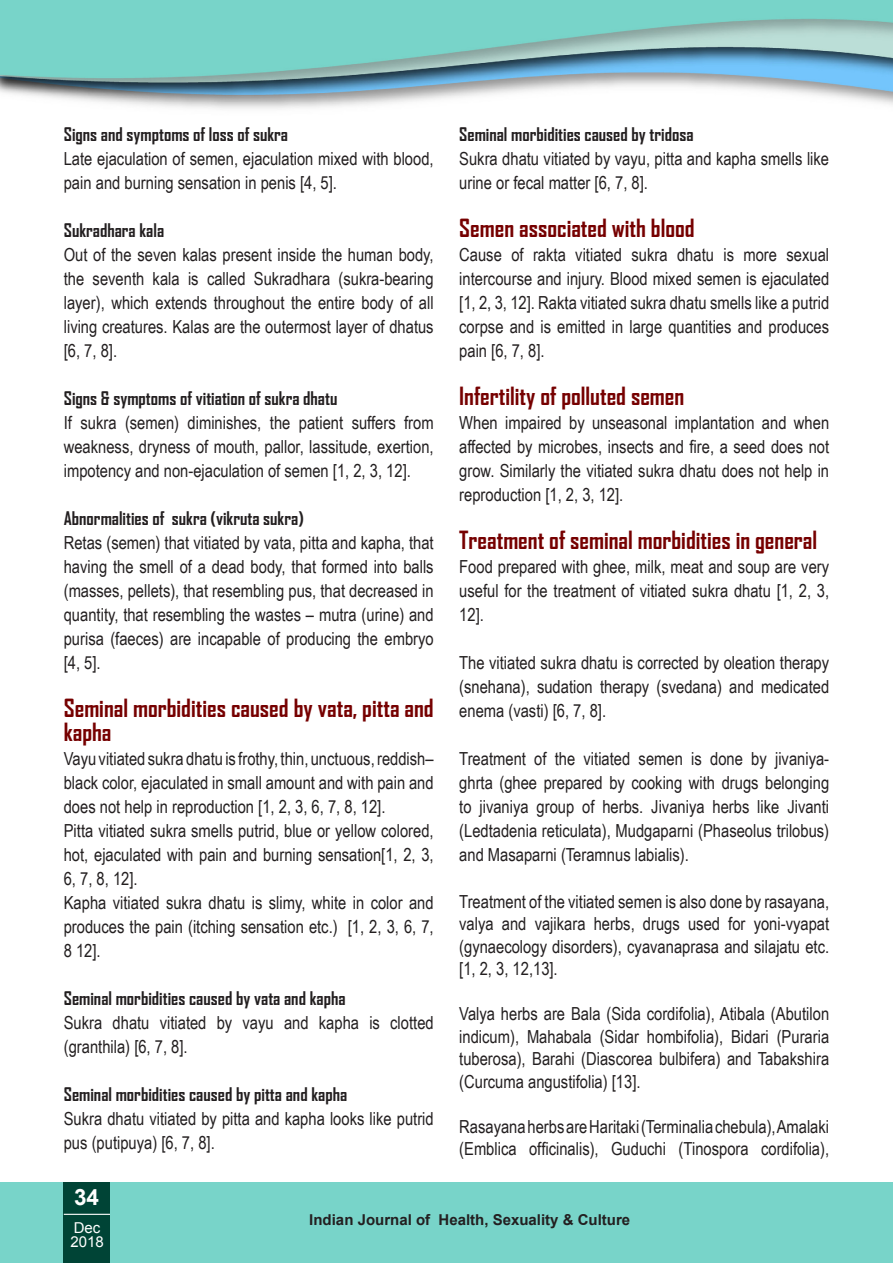
<style>
.page{position:relative;width:893px;height:1263px;background:#fff}
.page>*{position:absolute;margin:0;border:0;box-sizing:border-box;transform-origin:0 0}
.Paragraph_Style_1{font:700 24px/24px "Agency FB";color:#760000}
.t1{font:700 22.5px "Arial";color:#fff}
.Paragraph_Style_1-2{font:18px/24px "Arial Narrow";color:#231f20;text-align:justify}
.Paragraph_Style_1-3{font:700 18px "Agency FB";color:#231f20}
.t2{font:700 15px "Arial";color:#231f20}
.t3{font:15px/14.4px "Arial";color:#fff}
</style>
<div class="page">
<div style="left:0;top:1182px;width:893px;height:81px;background:#78d4c9"></div>
<img style="left:0;top:0;width:893px;height:109px">
<div style="left:64px;top:1182px;width:46px;height:81px;background:#004436"></div>
<hr style="left:64px;top:1214px;width:46px;height:1px;background:#fff">
<p class="Paragraph_Style_1-3" style="left:64px;top:123px;width:226px">Signs and symptoms of loss of sukra</p>
<p class="Paragraph_Style_1-2" style="left:64px;top:146px;width:371px">Late ejaculation of semen, ejaculation mixed with blood, pain and burning sensation in penis [4, 5].</p>
<p class="Paragraph_Style_1-3" style="left:64px;top:219px;width:102px">Sukradhara kala</p>
<p class="Paragraph_Style_1-2" style="left:64px;top:242px;width:371px">Out of the seven kalas present inside the human body, the seventh kala is called Sukradhara (sukra-bearing layer), which extends throughout the entire body of all living creatures. Kalas are the outermost layer of dhatus [6, 7, 8].</p>
<p class="Paragraph_Style_1-3" style="left:64px;top:387px;width:275px">Signs &amp; symptoms of vitiation of sukra dhatu</p>
<p class="Paragraph_Style_1-2" style="left:64px;top:410px;width:371px">If sukra (semen) diminishes, the patient suffers from weakness, dryness of mouth, pallor, lassitude, exertion, impotency and non-ejaculation of semen [1, 2, 3, 12].</p>
<p class="Paragraph_Style_1-3" style="left:64px;top:507px;width:242px">Abnormalities of sukra (vikruta sukra)</p>
<p class="Paragraph_Style_1-2" style="left:64px;top:530px;width:371px">Retas (semen) that vitiated by vata, pitta and kapha, that having the smell of a dead body, that formed into balls (masses, pellets), that resembling pus, that decreased in quantity, that resembling the wastes – mutra (urine) and purisa (faeces) are incapable of producing the embryo [4, 5].</p>
<p class="Paragraph_Style_1" style="left:64px;top:696px;width:371px">Seminal morbidities caused by vata, pitta and kapha</p>
<p class="Paragraph_Style_1-2" style="left:64px;top:746px;width:371px">Vayu vitiated sukra dhatu is frothy, thin, unctuous, reddish– black color, ejaculated in small amount and with pain and does not help in reproduction [1, 2, 3, 6, 7, 8, 12].</p>
<p class="Paragraph_Style_1-2" style="left:64px;top:818px;width:371px">Pitta vitiated sukra smells putrid, blue or yellow colored, hot, ejaculated with pain and burning sensation[1, 2, 3, 6, 7, 8, 12].</p>
<p class="Paragraph_Style_1-2" style="left:64px;top:890px;width:371px">Kapha vitiated sukra dhatu is slimy, white in color and produces the pain (itching sensation etc.) [1, 2, 3, 6, 7, 8 12].</p>
<p class="Paragraph_Style_1-3" style="left:64px;top:987px;width:283px">Seminal morbidities caused by vata and kapha</p>
<p class="Paragraph_Style_1-2" style="left:64px;top:1010px;width:371px">Sukra dhatu vitiated by vayu and kapha is clotted (granthila) [6, 7, 8].</p>
<p class="Paragraph_Style_1-3" style="left:64px;top:1083px;width:285px">Seminal morbidities caused by pitta and kapha</p>
<p class="Paragraph_Style_1-2" style="left:64px;top:1106px;width:371px">Sukra dhatu vitiated by pitta and kapha looks like putrid pus (putipuya) [6, 7, 8].</p>
<p class="Paragraph_Style_1-3" style="left:459px;top:123px;width:236px">Seminal morbidities caused by tridosa</p>
<p class="Paragraph_Style_1-2" style="left:459px;top:146px;width:371px">Sukra dhatu vitiated by vayu, pitta and kapha smells like urine or fecal matter [6, 7, 8].</p>
<p class="Paragraph_Style_1" style="left:459px;top:216px;width:237px">Semen associated with blood</p>
<p class="Paragraph_Style_1-2" style="left:459px;top:242px;width:371px">Cause of rakta vitiated sukra dhatu is more sexual intercourse and injury. Blood mixed semen is ejaculated [1, 2, 3, 12]. Rakta vitiated sukra dhatu smells like a putrid corpse and is emitted in large quantities and produces pain [6, 7, 8].</p>
<p class="Paragraph_Style_1" style="left:459px;top:384px;width:227px">Infertility of polluted semen</p>
<p class="Paragraph_Style_1-2" style="left:459px;top:410px;width:371px">When impaired by unseasonal implantation and when affected by microbes, insects and fire, a seed does not grow. Similarly the vitiated sukra dhatu does not help in reproduction [1, 2, 3, 12].</p>
<p class="Paragraph_Style_1" style="left:459px;top:528px;width:359px">Treatment of seminal morbidities in general</p>
<p class="Paragraph_Style_1-2" style="left:459px;top:554px;width:371px">Food prepared with ghee, milk, meat and soup are very useful for the treatment of vitiated sukra dhatu [1, 2, 3, 12].</p>
<p class="Paragraph_Style_1-2" style="left:459px;top:650px;width:371px">The vitiated sukra dhatu is corrected by oleation therapy (snehana), sudation therapy (svedana) and medicated enema (vasti) [6, 7, 8].</p>
<p class="Paragraph_Style_1-2" style="left:459px;top:746px;width:371px">Treatment of the vitiated semen is done by jivaniya&shy;ghrta (ghee prepared by cooking with drugs belonging to jivaniya group of herbs. Jivaniya herbs like Jivanti (Ledtadenia reticulata), Mudgaparni (Phaseolus trilobus) and Masaparni (Teramnus labialis).</p>
<p class="Paragraph_Style_1-2" style="left:459px;top:890px;width:371px;line-height:22.5px">Treatment of the vitiated semen is also done by rasayana, valya and vajikara herbs, drugs used for yoni-vyapat (gynaecology disorders), cyavanaprasa and silajatu etc. [1, 2, 3, 12,13].</p>
<p class="Paragraph_Style_1-2" style="left:459px;top:1002px;width:371px;line-height:22.5px">Valya herbs are Bala (Sida cordifolia), Atibala (Abutilon indicum), Mahabala (Sidar hombifolia), Bidari (Puraria tuberosa), Barahi (Diascorea bulbifera) and Tabakshira (Curcuma angustifolia) [13].</p>
<p class="Paragraph_Style_1-2" style="left:459px;top:1115px;width:371px;line-height:22.5px">Rasayana herbs are Haritaki (Terminalia chebula), Amalaki (Emblica officinalis), Guduchi (Tinospora cordifolia),</p>
<p class="t1" style="left:74px;top:1183px;width:27px">34</p>
<p class="t3" style="left:70px;top:1221px;width:35px">Dec<br>2018</p>
<p class="t2" style="left:309px;top:1209px;width:322px">Indian Journal of Health, Sexuality &amp; Culture</p>
</div>
